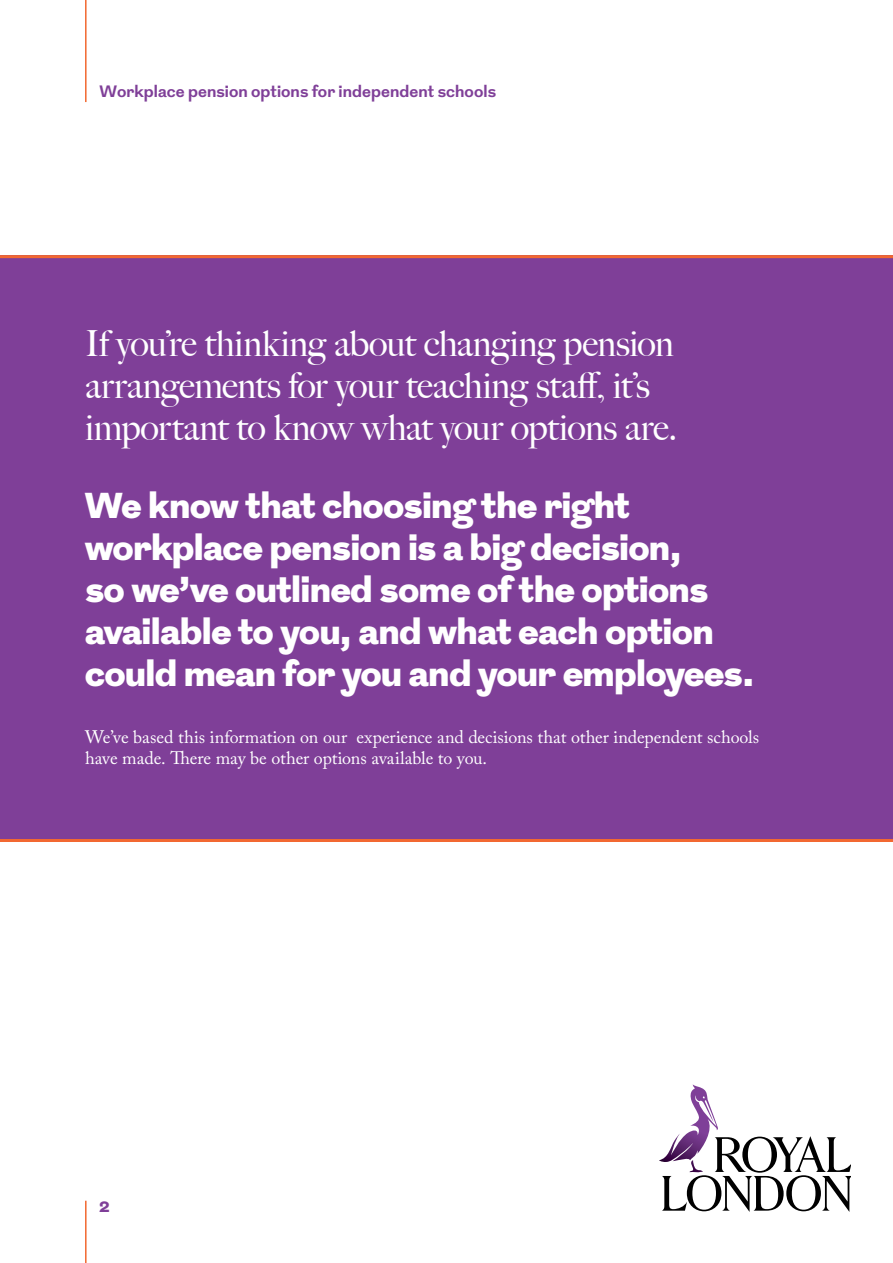
<style>
.page{position:relative;width:893px;height:1263px;background:#fff}
.page>*{position:absolute;margin:0;border:0;box-sizing:border-box;transform-origin:0 0}
.t1{font:900 36px/42px "Grot";color:#fff}
.t2{font:500 36px/42px "Big Caslon";letter-spacing:-.01em;color:#fff}
.t3{font:18px/21px "Adobe Caslon Pro";letter-spacing:-.005em;color:#fff}
.t4{font:700 16.5px "Grot";letter-spacing:.005em;color:#7f3f98}
.t5{font:900 15px "Grot";color:#7f3f98}
</style>
<div class="page">
<hr style="left:85px;top:0;width:2px;height:102px;background:#f26831">
<hr style="left:85px;top:1201px;width:2px;height:62px;background:#f26831">
<div style="left:0;top:255px;width:893px;height:587px;background:#7f3f98"></div>
<hr style="left:0;top:255px;width:893px;height:3px;background:#f26831">
<hr style="left:0;top:839px;width:893px;height:3px;background:#f26831">
<svg style="left:659px;top:1084px;width:191px;height:128px"></svg>
<p class="t4" style="left:99px;top:80px;width:398px">Workplace pension options for independent schools</p>
<p class="t2" style="left:85px;top:323px;width:594px">If you’re thinking about changing pension arrangements for your teaching staff, it’s important to know what your options are.</p>
<p class="t1" style="left:85px;top:487px;width:671px">We know that choosing the right workplace pension is a big decision,<br>so we’ve outlined some of the options available to you, and what each option could mean for you and your employees.</p>
<p class="t3" style="left:85px;top:726px;width:676px">We’ve based this information on our experience and decisions that other independent schools have made. There may be other options available to you.</p>
<p class="t5" style="left:99px;top:1196px;width:12px">2</p>
</div>
